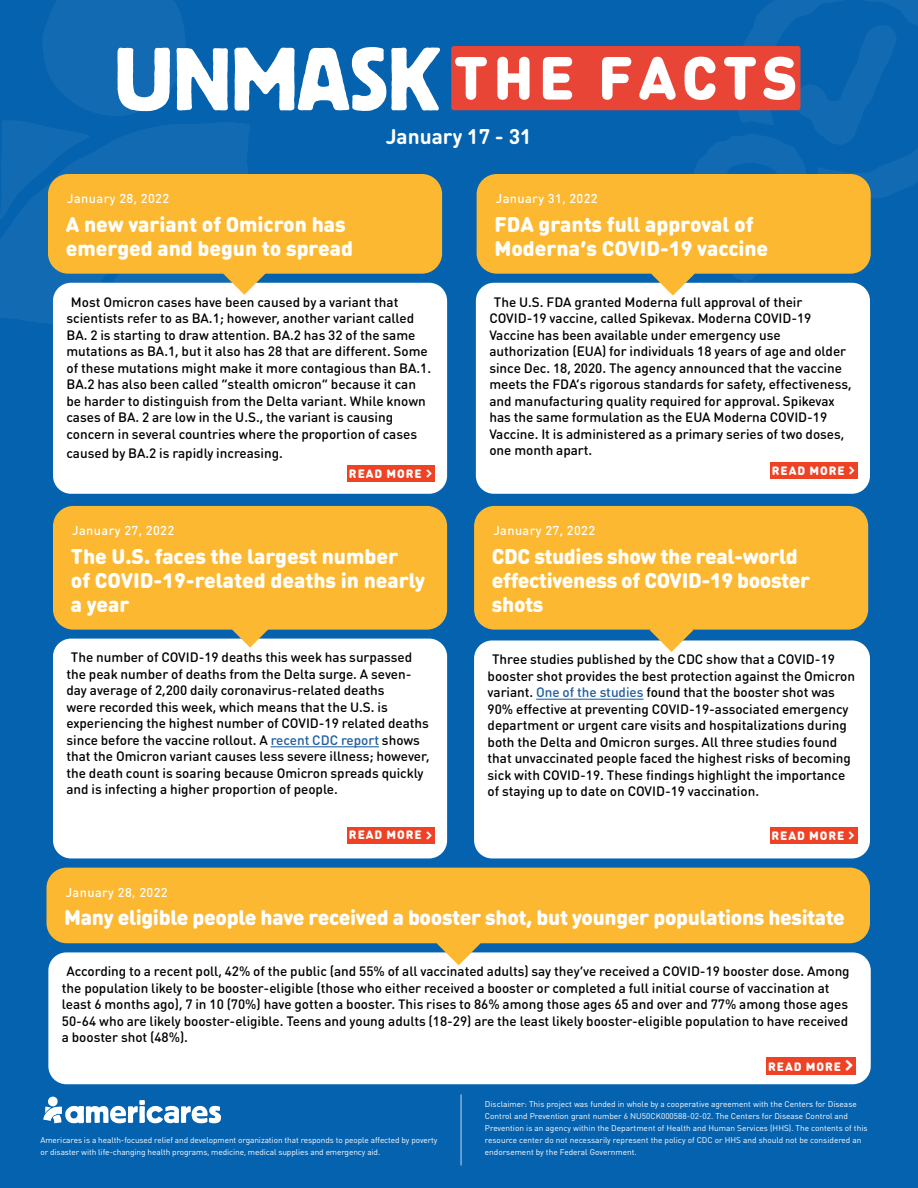
<style>
.page{position:relative;width:918px;height:1188px;background:#0562af}
.page>*{position:absolute;margin:0;border:0;box-sizing:border-box;transform-origin:0 0}
.t1{font:900 21px/24px "DIN Round OT";letter-spacing:-.015em;color:#fff}
.t2{font:700 21px "DIN Round Pro";color:#fff}
.t3{font:500 13.5px/16.5px "DIN Round Pro";color:#000}
.t4{font:500 12.75px "DIN Round OT";letter-spacing:.03em;color:#fff}
.t5{font:900 12px "DIN Round OT";letter-spacing:.08em;color:#fff}
.t6{font:8.25px/12px "DIN Round Pro";color:#fff}
.s1{color:#fcb831}
.s2{color:#215e9e}
</style>
<div class="page">
<hr style="left:460px;top:1094px;width:2px;height:71px;background:#82b0d7">
<svg style="left:0;top:122px;width:250px;height:202px;fill:#126ab3"></svg>
<svg style="left:0;top:0;width:228px;height:220px"></svg>
<svg style="left:234px;top:47px;width:206px;height:64px"></svg>
<div style="left:451px;top:46px;width:349px;height:64px;background:#e84536;border-radius:3px"></div>
<svg style="left:455px;top:57px;width:32px;height:43px"></svg>
<svg style="left:497px;top:57px;width:33px;height:43px"></svg>
<svg style="left:543px;top:57px;width:29px;height:43px"></svg>
<svg style="left:602px;top:57px;width:29px;height:43px"></svg>
<svg style="left:44px;top:1097px;width:177px;height:26px"></svg>
<div style="left:48px;top:952px;width:823px;height:132px;background:#fff;border-radius:18px"></div>
<div style="left:767px;top:1057px;width:89px;height:18px;background:#ef4123"></div>
<div style="left:53px;top:283px;width:394px;height:211px;background:#fff;border-radius:18px"></div>
<div style="left:347px;top:465px;width:88px;height:17px;background:#ef4123"></div>
<svg style="left:437px;top:943px;width:43px;height:22px"></svg>
<svg style="left:113px;top:274px;width:153px;height:21px"></svg>
<div style="left:46px;top:868px;width:824px;height:75px;background:#fcb831;border-radius:20px"></div>
<div style="left:476px;top:283px;width:394px;height:211px;background:#fff;border-radius:18px"></div>
<div style="left:770px;top:462px;width:88px;height:17px;background:#ef4123"></div>
<div style="left:53px;top:639px;width:394px;height:219px;background:#fff;border-radius:18px"></div>
<hr style="left:271px;top:746px;width:108px;height:1px;background:#215e9e">
<div style="left:347px;top:827px;width:88px;height:17px;background:#ef4123"></div>
<svg style="left:228px;top:630px;width:44px;height:18px"></svg>
<div style="left:53px;top:506px;width:394px;height:124px;background:#fcb831;border-radius:20px"></div>
<svg style="left:639px;top:0;width:279px;height:300px"></svg>
<div style="left:477px;top:174px;width:394px;height:100px;background:#fcb831;border-radius:20px"></div>
<div style="left:48px;top:174px;width:394px;height:100px;background:#fcb831;border-radius:20px"></div>
<div style="left:474px;top:640px;width:396px;height:218px;background:#fff;border-radius:18px"></div>
<hr style="left:536px;top:699px;width:108px;height:1px;background:#215e9e">
<div style="left:770px;top:827px;width:88px;height:17px;background:#ef4123"></div>
<svg style="left:650px;top:630px;width:43px;height:22px"></svg>
<div style="left:474px;top:506px;width:394px;height:124px;background:#fcb831;border-radius:20px"></div>
<p class="t4" style="left:67px;top:191px;width:103px">January 28, 2022</p>
<h1 class="t1" style="left:66px;top:212px;width:301px">A new variant of Omicron has emerged and begun to spread<span class="s1">d</span></h1>
<h1 class="t2" style="left:386px;top:121px;width:147px">January 17 - 31</h1>
<p class="t4" style="left:496px;top:191px;width:103px">January 31, 2022</p>
<h1 class="t1" style="left:494px;top:212px;width:275px">FDA grants full approval of<br>Moderna’s COVID-19 vaccine</h1>
<p class="t3" style="left:66px;top:293px;width:366px;text-indent:4px">Most Omicron cases have been caused by a variant that scientists refer to as BA.1; however, another variant called BA. 2 is starting to draw attention. BA.2 has 32 of the same mutations as BA.1, but it also has 28 that are different. Some of these mutations might make it more contagious than BA.1.<br>BA.2 has also been called “stealth omicron” because it can be harder to distinguish from the Delta variant. While known cases of BA. 2 are low in the U.S., the variant is causing concern in several countries where the proportion of cases</p>
<p class="t3" style="left:66px;top:444px;width:218px">caused by BA.2 is rapidly increasing.</p>
<p class="t5" style="left:349px;top:465px;width:74px">READ MORE</p>
<p class="t4" style="left:72px;top:523px;width:103px">January 27, 2022</p>
<h1 class="t1" style="left:71px;top:544px;width:356px">The U.S. faces the largest number<br>of COVID-19-related deaths in nearly a year</h1>
<p class="t3" style="left:66px;top:649px;width:365px;text-indent:4px">The number of COVID-19 deaths this week has surpassed the peak number of deaths from the Delta surge. A seven&shy;day average of 2,200 daily coronavirus-related deaths<br>were recorded this week, which means that the U.S. is experiencing the highest number of COVID-19 related deaths since before the vaccine rollout. A <span class="s2">recent CDC report</span> shows that the Omicron variant causes less severe illness; however, the death count is soaring because Omicron spreads quickly and is infecting a higher proportion of people.</p>
<p class="t5" style="left:349px;top:827px;width:74px">READ MORE</p>
<p class="t3" style="left:489px;top:293px;width:364px;text-indent:4px">The U.S. FDA granted Moderna full approval of their COVID-19 vaccine, called Spikevax. Moderna COVID-19<br>Vaccine has been available under emergency use authorization (EUA) for individuals 18 years of age and older since Dec. 18, 2020. The agency announced that the vaccine meets the FDA’s rigorous standards for safety, effectiveness, and manufacturing quality required for approval. Spikevax has the same formulation as the EUA Moderna COVID-19<br>Vaccine. It is administered as a primary series of two doses, one month apart.</p>
<p class="t5" style="left:772px;top:462px;width:74px">READ MORE</p>
<p class="t4" style="left:493px;top:523px;width:103px">January 27, 2022</p>
<h1 class="t1" style="left:492px;top:544px;width:320px">CDC studies show the real-world effectiveness of COVID-19 booster shots<span class="s1">d</span></h1>
<p class="t3" style="left:488px;top:651px;width:369px;text-indent:4px">Three studies published by the CDC show that a COVID-19 booster shot provides the best protection against the Omicron variant. <span class="s2">One of the studies</span> found that the booster shot was 90% effective at preventing COVID-19-associated emergency department or urgent care visits and hospitalizations during both the Delta and Omicron surges. All three studies found that unvaccinated people faced the highest risks of becoming sick with COVID-19. These findings highlight the importance of staying up to date on COVID-19 vaccination.</p>
<p class="t5" style="left:772px;top:827px;width:74px">READ MORE</p>
<p class="t4" style="left:66px;top:884px;width:103px">January 28, 2022</p>
<h1 class="t1" style="left:64px;top:906px;width:782px">Many eligible people have received a booster shot, but younger populations hesitate</h1>
<p class="t3" style="left:62px;top:963px;width:789px;text-indent:4px">According to a recent poll, 42% of the public (and 55% of all vaccinated adults) say they’ve received a COVID-19 booster dose. Among the population likely to be booster-eligible (those who either received a booster or completed a full initial course of vaccination at least 6 months ago), 7 in 10 (70%) have gotten a booster. This rises to 86% among those ages 65 and over and 77% among those ages 50-64 who are likely booster-eligible. Teens and young adults (18-29) are the least likely booster-eligible population to have received a booster shot (48%).</p>
<p class="t5" style="left:768px;top:1058px;width:74px">READ MORE</p>
<p class="t6" style="left:41px;top:1134px;width:399px">Americares is a health-focused relief and development organization that responds to people affected by poverty or disaster with life-changing health programs, medicine, medical supplies and emergency aid.</p>
<p class="t6" style="left:485px;top:1098px;width:384px">Disclaimer: This project was funded in whole by a cooperative agreement with the Centers for Disease Control and Prevention grant number 6 NU50CK000588-02-02. The Centers for Disease Control and Prevention is an agency within the Department of Health and Human Services (HHS). The contents of this resource center do not necessarily represent the policy of CDC or HHS and should not be considered an endorsement by the Federal Government.</p>
</div>
